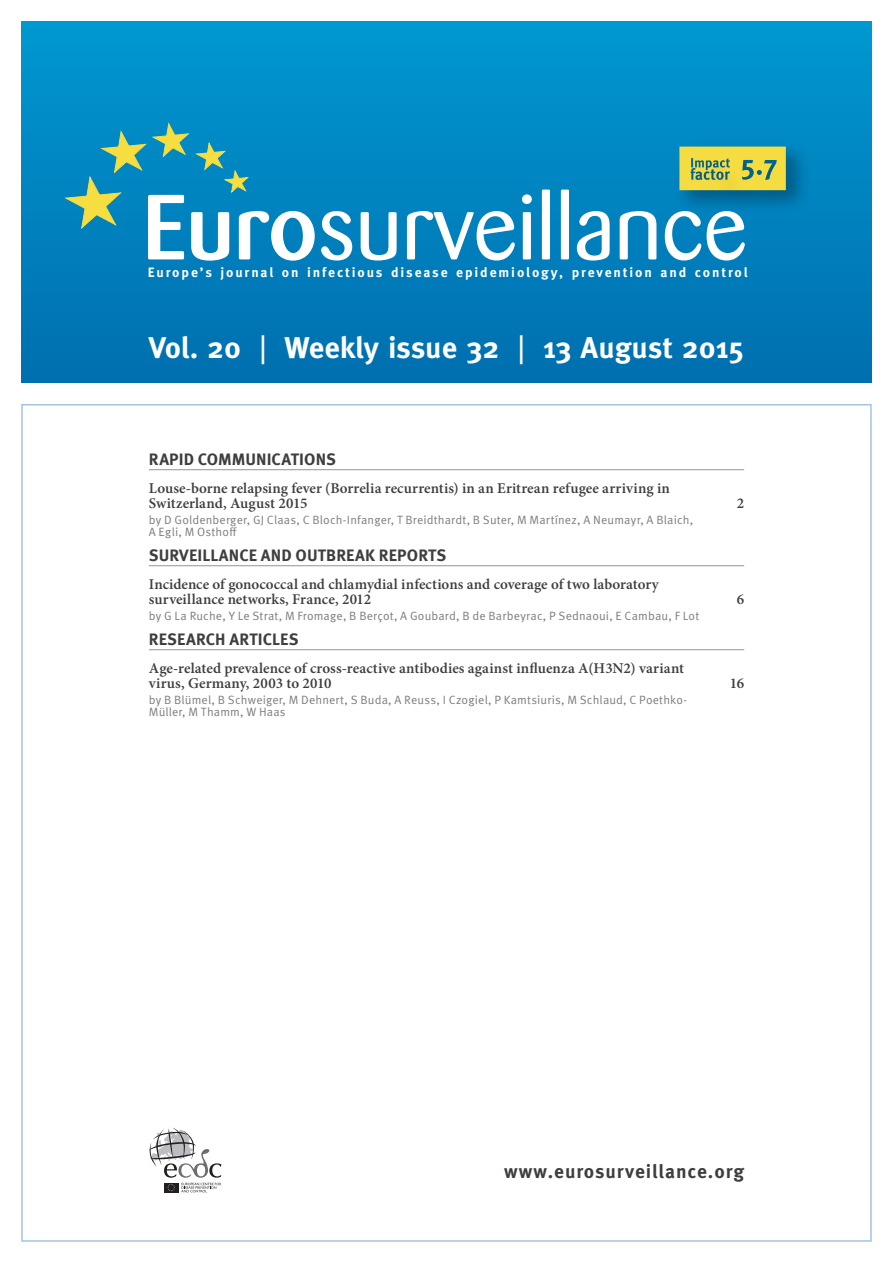
<style>
.page{position:relative;width:893px;height:1263px;background:#fff}
.page>*{position:absolute;margin:0;border:0;box-sizing:border-box;transform-origin:0 0}
.t1{font:700 30px "Meta Pro";color:#fff}
.t2{font:700 19.2px "Meta Pro";color:#3e3e3f}
.t3{font:700 16.5px "Meta Pro";letter-spacing:.005em;color:#3e3e3f}
.t4{font:600 15px/15px "Minion Pro";letter-spacing:.005em;color:#3e3e3f}
.t5{font:700 13.5px "Meta Pro";letter-spacing:.13em;color:#fff}
.t6{font:12px/12px "Meta Pro";letter-spacing:.015em;color:#7a7c7f}
.s1{font-weight:400}
</style>
<div class="page">
<div style="left:21px;top:21px;width:851px;height:362px;background:linear-gradient(to bottom,#0098d0,#006faf)"></div>
<svg style="left:149px;top:1128px;width:72px;height:64px"></svg>
<svg style="left:321px;top:211px;width:31px;height:49px"></svg>
<svg style="left:361px;top:212px;width:36px;height:48px"></svg>
<svg style="left:407px;top:211px;width:108px;height:49px"></svg>
<svg style="left:522px;top:194px;width:10px;height:65px"></svg>
<div style="left:542px;top:190px;width:8px;height:69px;background:#fff;border-radius:2px"></div>
<div style="left:561px;top:190px;width:8px;height:69px;background:#fff;border-radius:2px"></div>
<svg style="left:577px;top:211px;width:33px;height:49px"></svg>
<svg style="left:620px;top:211px;width:36px;height:48px"></svg>
<svg style="left:665px;top:211px;width:36px;height:49px"></svg>
<svg style="left:707px;top:220px;width:38px;height:40px"></svg>
<svg style="left:65px;top:123px;width:250px;height:138px;background:#329abe"></svg>
<hr style="left:149px;top:469px;width:595px;height:1px;background:#939598">
<hr style="left:149px;top:565px;width:595px;height:1px;background:#939598">
<hr style="left:149px;top:649px;width:595px;height:1px;background:#939598">
<img style="left:668px;top:135px;width:148px;height:85px">
<img style="left:687px;top:190px;width:21px;height:18px">
<img style="left:696px;top:190px;width:12px;height:6px">
<img style="left:708px;top:190px;width:43px;height:18px">
<svg style="left:679px;top:147px;width:107px;height:43px;background:#d4cb4a"></svg>
<p class="t5" style="left:148px;top:264px;width:601px">Europe’s journal on infectious disease epidemiology, prevention and control</p>
<h1 class="t1" style="left:149px;top:329px;width:597px">Vol. 20 <span class="s1">|</span> Weekly issue 32 <span class="s1">|</span> 13 August 2015</h1>
<p class="t3" style="left:149px;top:449px;width:189px">RAPID COMMUNICATIONS</p>
<p class="t4" style="left:149px;top:480px;width:523px">Louse-borne relapsing fever (Borrelia recurrentis) in an Eritrean refugee arriving in<br>Switzerland, August 2015</p>
<p class="t6" style="left:149px;top:514px;width:546px">by D Goldenberger, GJ Claas, C Bloch-Infanger, T Breidthardt, B Suter, M Martínez, A Neumayr, A Blaich,<br>A Egli, M Osthoff</p>
<p class="t3" style="left:149px;top:545px;width:299px">SURVEILLANCE AND OUTBREAK REPORTS</p>
<p class="t4" style="left:149px;top:576px;width:511px">Incidence of gonococcal and chlamydial infections and coverage of two laboratory surveillance networks, France, 2012</p>
<p class="t6" style="left:149px;top:610px;width:552px">by G La Ruche, Y Le Strat, M Fromage, B Berçot, A Goubard, B de Barbeyrac, P Sednaoui, E Cambau, F Lot</p>
<p class="t3" style="left:149px;top:629px;width:151px">RESEARCH ARTICLES</p>
<p class="t4" style="left:149px;top:660px;width:537px">Age-related prevalence of cross-reactive antibodies against influenza A(H3N2) variant virus, Germany, 2003 to 2010</p>
<p class="t6" style="left:149px;top:694px;width:540px">by B Blümel, B Schweiger, M Dehnert, S Buda, A Reuss, I Czogiel, P Kamtsiuris, M Schlaud, C Poethko-<br>Müller, M Thamm, W Haas</p>
<p class="t4" style="left:737px;top:495px;width:9px">2</p>
<p class="t4" style="left:737px;top:591px;width:9px">6</p>
<p class="t4" style="left:730px;top:675px;width:16px">16</p>
<p class="t2" style="left:504px;top:1159px;width:242px">www.eurosurveillance.org</p>
</div>
